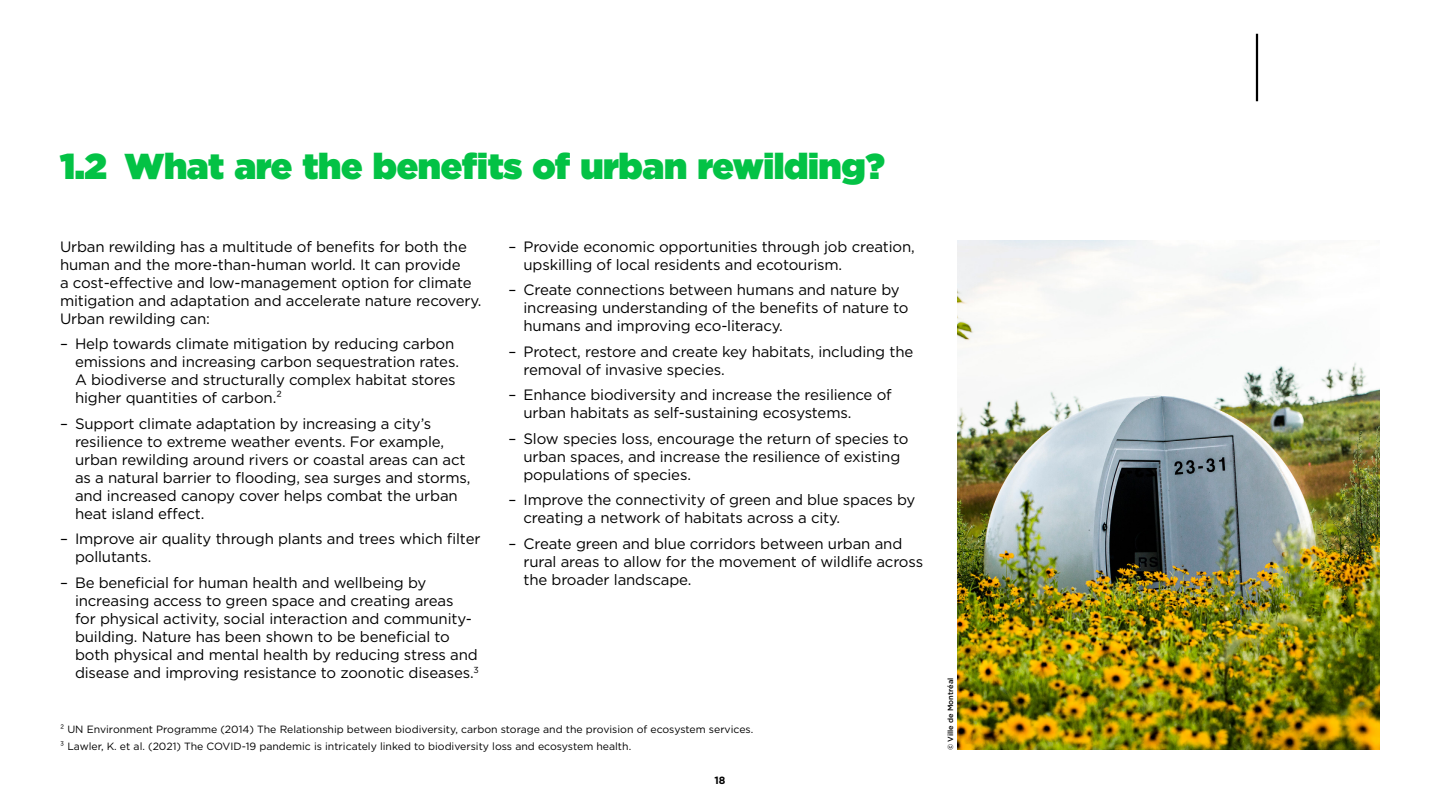
<style>
.page{position:relative;width:1440px;height:810px;background:#fff}
.page>*{position:absolute;margin:0;border:0;box-sizing:border-box;transform-origin:0 0}
.t1{font:900 36px "Gotham";letter-spacing:-.01em;color:#03c245}
.t2{font:15px/18px "Gotham";letter-spacing:-.01em;color:#000}
.t3{font:10.5px/16.5px "Gotham";color:#000}
.t4{font:700 10.5px "Gotham";color:#000}
.t5{font:500 7.5px "Gotham";color:#000}
</style>
<div class="page">
<img style="left:957px;top:240px;width:423px;height:510px">
<hr style="left:1256px;top:34px;width:2px;height:67px;background:#000">
<h1 class="t1" style="left:60px;top:140px;width:826px">1.2 What are the benefits of urban rewilding?</h1>
<p class="t2" style="left:60px;top:237px;width:423px">Urban rewilding has a multitude of benefits for both the human and the more-than-human world. It can provide<br>a cost-effective and low-management option for climate mitigation and adaptation and accelerate nature recovery.<br>Urban rewilding can:</p>
<p class="t2" style="left:75px;top:335px;width:386px;text-indent:-15px">– Help towards climate mitigation by reducing carbon emissions and increasing carbon sequestration rates.<br>A biodiverse and structurally complex habitat stores higher quantities of carbon.²</p>
<p class="t2" style="left:75px;top:414px;width:397px;text-indent:-15px">– Support climate adaptation by increasing a city’s resilience to extreme weather events. For example, urban rewilding around rivers or coastal areas can act as a natural barrier to flooding, sea surges and storms, and increased canopy cover helps combat the urban heat island effect.</p>
<p class="t2" style="left:75px;top:530px;width:407px;text-indent:-15px">– Improve air quality through plants and trees which filter pollutants.</p>
<p class="t2" style="left:75px;top:573px;width:405px;text-indent:-15px">– Be beneficial for human health and wellbeing by increasing access to green space and creating areas<br>for physical activity, social interaction and community&shy;building. Nature has been shown to be beneficial to both physical and mental health by reducing stress and disease and improving resistance to zoonotic diseases.<sup>3</sup></p>
<p class="t2" style="left:524px;top:237px;width:393px;text-indent:-15px">– Provide economic opportunities through job creation, upskilling of local residents and ecotourism.</p>
<p class="t2" style="left:524px;top:281px;width:387px;text-indent:-15px">– Create connections between humans and nature by increasing understanding of the benefits of nature to humans and improving eco-literacy.</p>
<p class="t2" style="left:524px;top:342px;width:391px;text-indent:-15px">– Protect, restore and create key habitats, including the removal of invasive species.</p>
<p class="t2" style="left:524px;top:386px;width:370px;text-indent:-15px">– Enhance biodiversity and increase the resilience of urban habitats as self-sustaining ecosystems.</p>
<p class="t2" style="left:524px;top:429px;width:387px;text-indent:-15px">– Slow species loss, encourage the return of species to urban spaces, and increase the resilience of existing populations of species.</p>
<p class="t2" style="left:524px;top:491px;width:393px;text-indent:-15px">– Improve the connectivity of green and blue spaces by creating a network of habitats across a city.</p>
<p class="t2" style="left:524px;top:534px;width:401px;text-indent:-15px">– Create green and blue corridors between urban and rural areas to allow for the movement of wildlife across the broader landscape.</p>
<p class="t3" style="left:60px;top:721px;width:695px">² UN Environment Programme (2014) The Relationship between biodiversity, carbon storage and the provision of ecosystem services.<br>³ Lawler, K. et al. (2021) The COVID-19 pandemic is intricately linked to biodiversity loss and ecosystem health.</p>
<p class="t4" style="left:714px;top:774px;width:13px">18</p>
<p class="t5" style="left:946px;top:750px;width:74px;rotate:-90deg">© Ville de Montréal</p>
</div>
